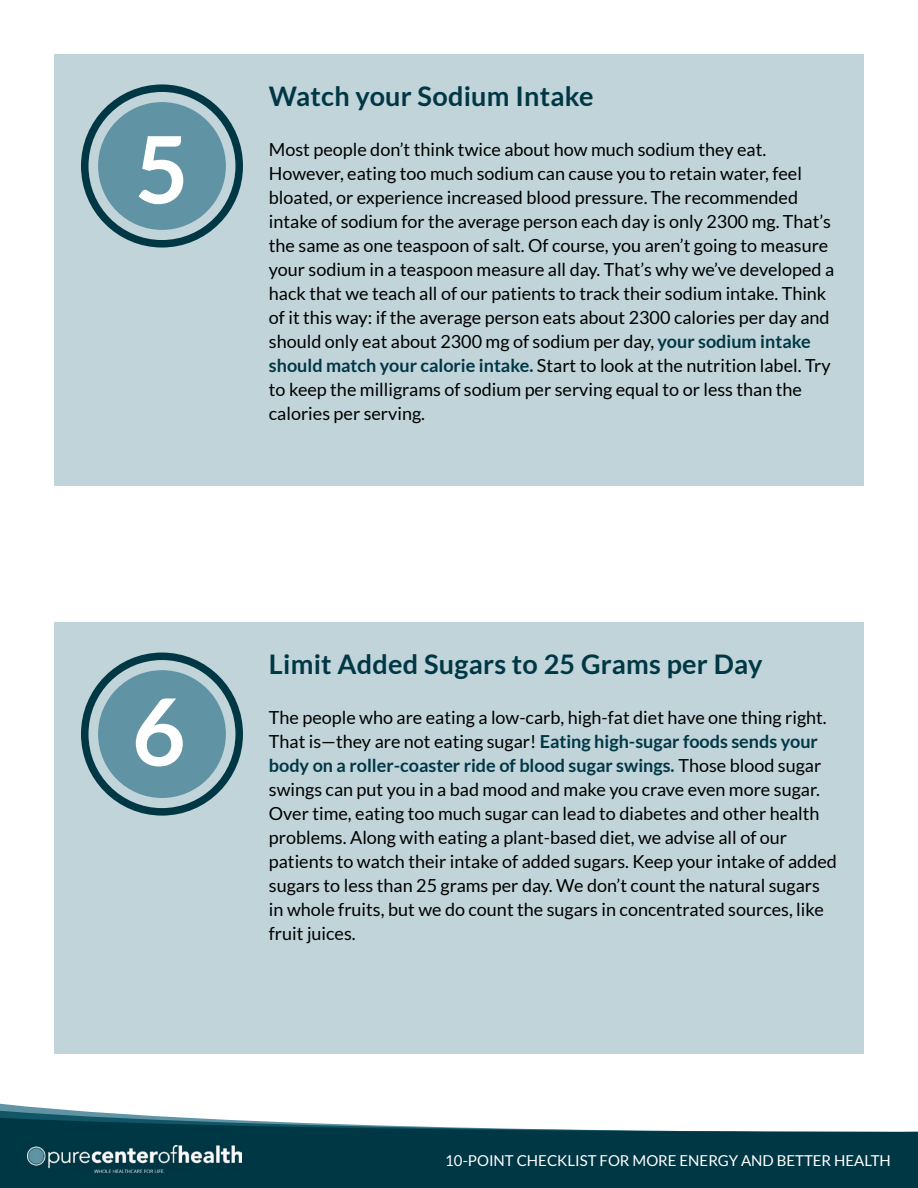
<style>
.page{position:relative;width:918px;height:1188px;background:#fff}
.page>*{position:absolute;margin:0;border:0;box-sizing:border-box;transform-origin:0 0}
.t1{font:700 93px "Lato";color:#fff}
.t2{font:700 27px "Lato";letter-spacing:.01em;color:#003744}
.t3{font:18px/24px "Lato";color:#000}
.t4{font:15px "Lato";color:#fff}
.s1{font-weight:700;color:#003744}
</style>
<div class="page">
<svg style="left:0;top:1111px;width:191px;height:7px"></svg>
<svg style="left:0;top:1118px;width:918px;height:70px;background:#20515c"></svg>
<img style="left:27px;top:1146px;width:215px;height:27px">
<div style="left:54px;top:622px;width:810px;height:432px;background:#c0d4da"></div>
<div style="left:54px;top:54px;width:810px;height:432px;background:#c0d4da"></div>
<div style="left:81px;top:653px;width:162px;height:163px;border:8px solid #003744;border-radius:50%"></div>
<div style="left:98px;top:670px;width:128px;height:128px;background:#6094a4;border-radius:50%"></div>
<div style="left:81px;top:84px;width:162px;height:164px;border:8px solid #003744;border-radius:50%"></div>
<div style="left:98px;top:102px;width:128px;height:128px;background:#6094a4;border-radius:50%"></div>
<h1 class="t1" style="left:135px;top:116px;width:55px">5</h1>
<h2 class="t2" style="left:269px;top:81px;width:326px">Watch your Sodium Intake</h2>
<p class="t3" style="left:269px;top:138px;width:567px">Most people don’t think twice about how much sodium they eat.<br>However, eating too much sodium can cause you to retain water, feel bloated, or experience increased blood pressure. The recommended intake of sodium for the average person each day is only 2300 mg. That’s the same as one teaspoon of salt. Of course, you aren’t going to measure your sodium in a teaspoon measure all day. That’s why we’ve developed a hack that we teach all of our patients to track their sodium intake. Think of it this way: if the average person eats about 2300 calories per day and should only eat about 2300 mg of sodium per day, <span class="s1">your sodium intake should match your calorie intake.</span> Start to look at the nutrition label. Try to keep the milligrams of sodium per serving equal to or less than the calories per serving.</p>
<h1 class="t1" style="left:132px;top:679px;width:55px">6</h1>
<h2 class="t2" style="left:269px;top:649px;width:495px">Limit Added Sugars to 25 Grams per Day</h2>
<p class="t3" style="left:269px;top:706px;width:570px">The people who are eating a low-carb, high-fat diet have one thing right.<br>That is—they are not eating sugar! <span class="s1">Eating high-sugar foods sends your body on a roller-coaster ride of blood sugar swings.</span> Those blood sugar swings can put you in a bad mood and make you crave even more sugar.<br>Over time, eating too much sugar can lead to diabetes and other health problems. Along with eating a plant-based diet, we advise all of our patients to watch their intake of added sugars. Keep your intake of added sugars to less than 25 grams per day. We don’t count the natural sugars in whole fruits, but we do count the sugars in concentrated sources, like fruit juices.</p>
<p class="t4" style="left:445px;top:1153px;width:447px">10-POINT CHECKLIST FOR MORE ENERGY AND BETTER HEALTH</p>
</div>
